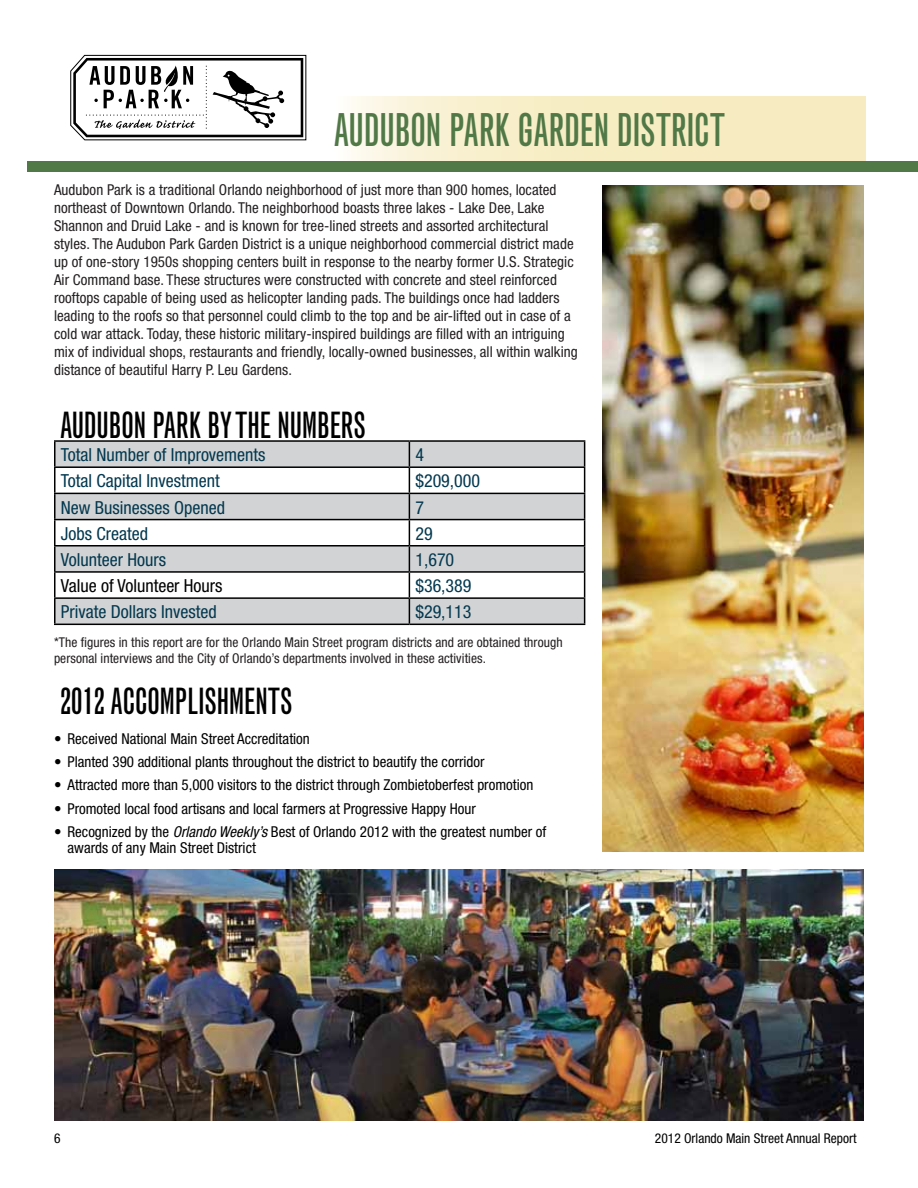
<style>
.page{position:relative;width:918px;height:1188px;background:#fff}
.page>*{position:absolute;margin:0;border:0;box-sizing:border-box;transform-origin:0 0}
.t1{font:extra-condensed 45px "Grotesque";color:#517847}
.t2{font:extra-condensed 36px "Grotesque";color:#000}
.t3{font:condensed 18px "Helvetica Neue";color:#03384f}
.t4{font:condensed 18px "Helvetica Neue";color:#000}
.t5{font:condensed 15px/18px "Helvetica Neue";letter-spacing:.005em;color:#231f20}
.t6{font:condensed 15px/16.5px "Helvetica Neue";color:#000}
.t7{font:condensed 13.5px/16.2px "Helvetica Neue";letter-spacing:.005em;color:#231f20}
.t8{font:condensed 13.5px "Helvetica Neue";color:#000}
.s1{font-style:italic}
</style>
<div class="page">
<svg style="left:349px;top:97px;width:517px;height:64px;background:#f7eec9"></svg>
<svg style="left:70px;top:55px;width:236px;height:85px"></svg>
<svg style="left:56px;top:442px;width:528px;height:182px;fill:#d1d3d4"></svg>
<hr style="left:54px;top:442px;width:2px;height:24px;background:#000">
<hr style="left:54px;top:468px;width:2px;height:25px;background:#000">
<hr style="left:54px;top:494px;width:2px;height:25px;background:#000">
<hr style="left:54px;top:520px;width:2px;height:25px;background:#000">
<hr style="left:54px;top:547px;width:2px;height:24px;background:#000">
<hr style="left:54px;top:573px;width:2px;height:24px;background:#000">
<hr style="left:54px;top:599px;width:2px;height:25px;background:#000">
<hr style="left:54px;top:440px;width:355px;height:2px;background:#000">
<hr style="left:409px;top:440px;width:176px;height:2px;background:#000">
<svg style="left:409px;top:442px;width:1px;height:182px"></svg>
<svg style="left:584px;top:442px;width:1px;height:182px"></svg>
<hr style="left:54px;top:466px;width:355px;height:2px;background:#000">
<hr style="left:409px;top:466px;width:176px;height:2px;background:#000">
<hr style="left:54px;top:493px;width:355px;height:1px;background:#000">
<hr style="left:409px;top:493px;width:176px;height:1px;background:#000">
<hr style="left:54px;top:519px;width:355px;height:1px;background:#000">
<hr style="left:409px;top:519px;width:176px;height:1px;background:#000">
<hr style="left:54px;top:545px;width:355px;height:2px;background:#000">
<hr style="left:409px;top:545px;width:176px;height:2px;background:#000">
<hr style="left:54px;top:571px;width:355px;height:2px;background:#000">
<hr style="left:409px;top:571px;width:176px;height:2px;background:#000">
<hr style="left:54px;top:597px;width:355px;height:2px;background:#000">
<hr style="left:409px;top:597px;width:176px;height:2px;background:#000">
<hr style="left:54px;top:624px;width:355px;height:1px;background:#000">
<hr style="left:409px;top:624px;width:176px;height:1px;background:#000">
<img style="left:603px;top:185px;width:261px;height:666px">
<img style="left:54px;top:869px;width:810px;height:251px">
<div style="left:27px;top:161px;width:891px;height:11px;background:#517847"></div>
<h1 class="t1" style="left:334px;top:103px;width:376px">AUDUBON PARK GARDEN DISTRICT</h1>
<p class="t5" style="left:54px;top:181px;width:525px">Audubon Park is a traditional Orlando neighborhood of just more than 900 homes, located northeast of Downtown Orlando. The neighborhood boasts three lakes - Lake Dee, Lake Shannon and Druid Lake - and is known for tree-lined streets and assorted architectural styles. The Audubon Park Garden District is a unique neighborhood commercial district made up of one-story 1950s shopping centers built in response to the nearby former U.S. Strategic Air Command base. These structures were constructed with concrete and steel reinforced rooftops capable of being used as helicopter landing pads. The buildings once had ladders leading to the roofs so that personnel could climb to the top and be air-lifted out in case of a cold war attack. Today, these historic military-inspired buildings are filled with an intriguing mix of individual shops, restaurants and friendly, locally-owned businesses, all within walking distance of beautiful Harry P. Leu Gardens.</p>
<h2 class="t2" style="left:60px;top:403px;width:307px">AUDUBON PARK BY THE NUMBERS</h2>
<p class="t3" style="left:61px;top:444px;width:206px">Total Number of Improvements</p>
<p class="t3" style="left:415px;top:444px;width:10px">4</p>
<p class="t3" style="left:61px;top:471px;width:161px">Total Capital Investment</p>
<p class="t3" style="left:415px;top:471px;width:66px">$209,000</p>
<p class="t3" style="left:61px;top:497px;width:166px">New Businesses Opened</p>
<p class="t3" style="left:415px;top:497px;width:10px">7</p>
<p class="t3" style="left:61px;top:523px;width:89px">Jobs Created</p>
<p class="t3" style="left:415px;top:523px;width:19px">29</p>
<p class="t3" style="left:61px;top:549px;width:107px">Volunteer Hours</p>
<p class="t3" style="left:415px;top:549px;width:40px">1,670</p>
<p class="t4" style="left:61px;top:575px;width:163px">Value of Volunteer Hours</p>
<p class="t3" style="left:415px;top:575px;width:58px">$36,389</p>
<p class="t3" style="left:61px;top:602px;width:158px">Private Dollars Invested</p>
<p class="t3" style="left:415px;top:602px;width:58px">$29,113</p>
<p class="t7" style="left:54px;top:634px;width:510px">*The figures in this report are for the Orlando Main Street program districts and are obtained through personal interviews and the City of Orlando’s departments involved in these activities.</p>
<h2 class="t2" style="left:60px;top:680px;width:234px">2012 ACCOMPLISHMENTS</h2>
<p class="t6" style="left:54px;top:730px;width:257px">• Received National Main Street Accreditation</p>
<p class="t6" style="left:54px;top:753px;width:432px">• Planted 390 additional plants throughout the district to beautify the corridor</p>
<p class="t6" style="left:54px;top:777px;width:481px">• Attracted more than 5,000 visitors to the district through Zombietoberfest promotion</p>
<p class="t6" style="left:54px;top:800px;width:424px">• Promoted local food artisans and local farmers at Progressive Happy Hour</p>
<p class="t6" style="left:68px;top:823px;width:480px;text-indent:-14px">• Recognized by the <span class="s1">Orlando Weekly’s</span> Best of Orlando 2012 with the greatest number of awards of any Main Street District</p>
<p class="t8" style="left:54px;top:1130px;width:8px">6</p>
<p class="t8" style="left:655px;top:1130px;width:203px">2012 Orlando Main Street Annual Report</p>
</div>
